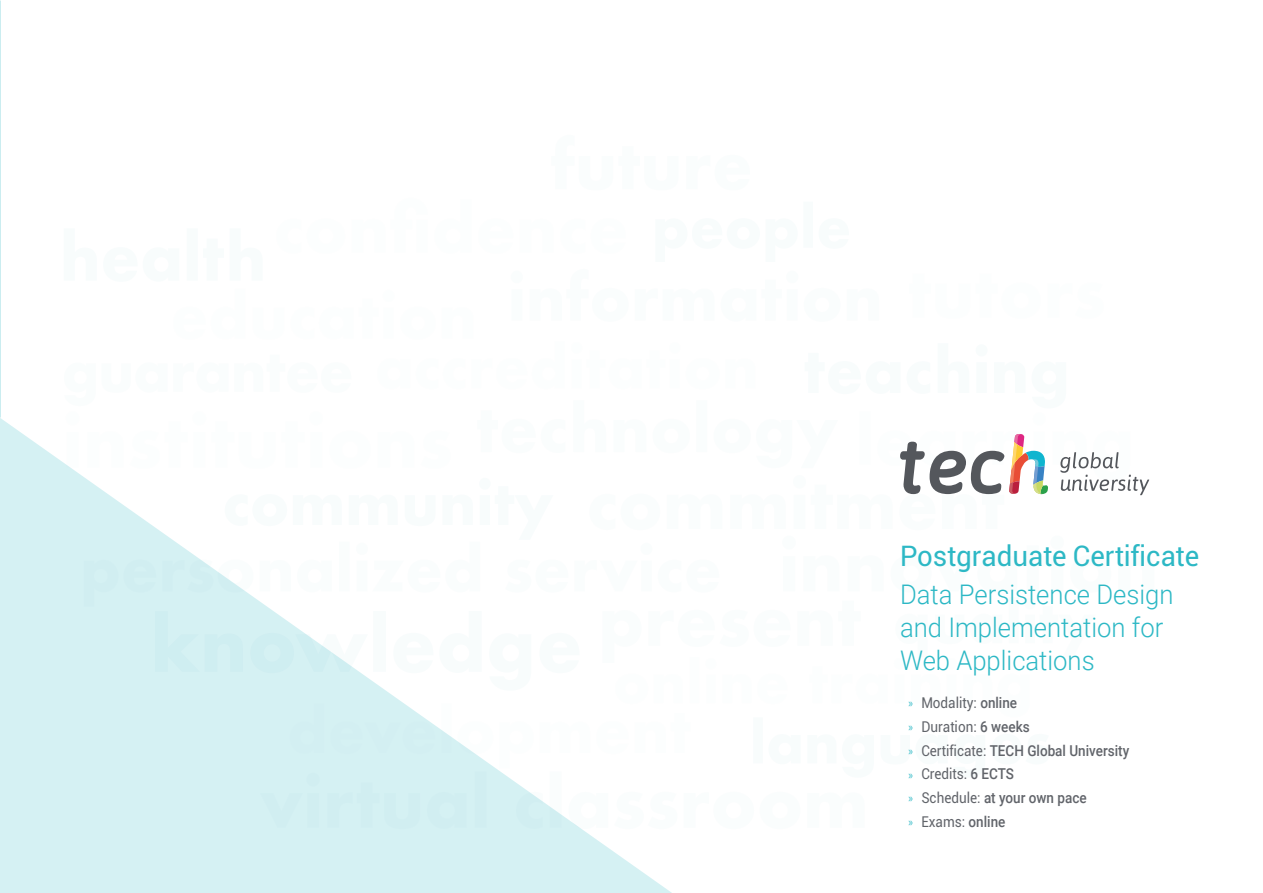
<style>
.page{position:relative;width:1263px;height:893px;background:#fff}
.page>*{position:absolute;margin:0;border:0;box-sizing:border-box;transform-origin:0 0}
.t1{font:28.5px "Roboto";color:#2db8c5}
.t2{font:300 27px/33px "Roboto";color:#2db8c5;scale:.95 1}
.t3{font:500 15px/23.7px "Roboto";color:#61646a;scale:.9 1}
.s1{font-family:"Myriad Pro";font-weight:400;font-size:12px;color:#2db8c5}
.s2{font-weight:400}
</style>
<div class="page">
<div style="left:0;top:418px;width:672px;height:475px;background:#d5f1f3"></div>
<svg style="left:64px;top:418px;width:1086px;height:411px"></svg>
<h1 class="t1" style="left:900px;top:536px;width:301px">Postgraduate Certificate</h1>
<h2 class="t2" style="left:900px;top:577px;width:289px">Data Persistence Design and Implementation for<br>Web Applications</h2>
<p class="t3" style="left:908px;top:690px;width:247px"><span class="s1">»</span> <span class="s2">Modality:</span> online<br><span class="s1">»</span> <span class="s2">Duration:</span> 6 weeks<br><span class="s1">»</span> <span class="s2">Certificate:</span> TECH Global University <span class="s1">»</span> <span class="s2">Credits:</span> 6 ECTS<br><span class="s1">»</span> <span class="s2">Schedule:</span> at your own pace<br><span class="s1">»</span> <span class="s2">Exams:</span> online</p>
</div>
